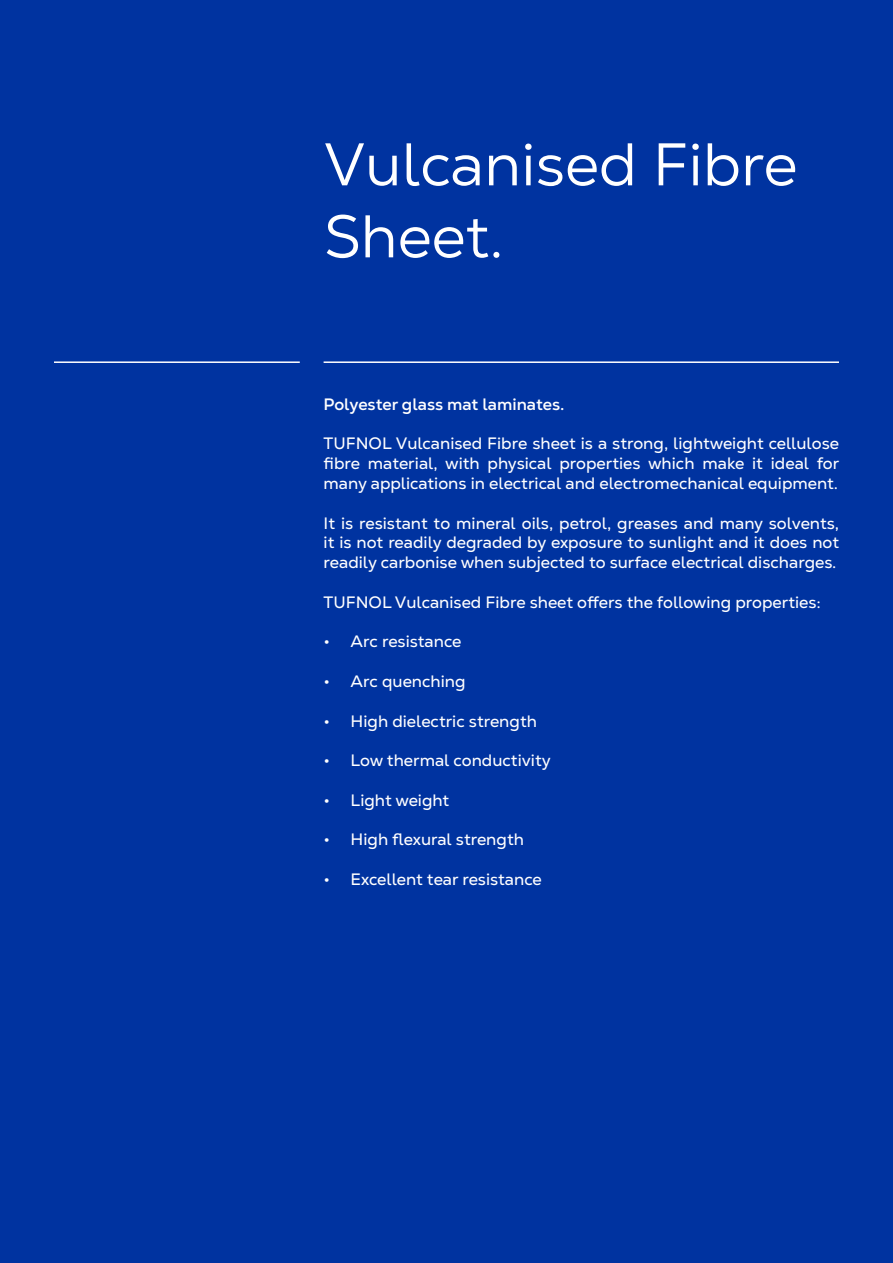
<style>
.page{position:relative;width:893px;height:1263px;background:#0033a0}
.page>*{position:absolute;margin:0;border:0;box-sizing:border-box;transform-origin:0 0}
.t1{font:60px "Nexa Text";color:#fff}
.t2{font:16.5px/19.8px "Nexa Text";color:#fff;text-align:justify}
.t3{font:700 16.5px "Nexa Text";color:#fff}
</style>
<div class="page">
<hr style="left:54px;top:361px;width:246px;height:2px;background:#fff">
<hr style="left:324px;top:361px;width:515px;height:2px;background:#fff">
<p class="t1" style="left:324px;top:128px;width:475px">Vulcanised Fibre</p>
<p class="t1" style="left:324px;top:200px;width:182px">Sheet.</p>
<p class="t3" style="left:324px;top:394px;width:242px">Polyester glass mat laminates.</p>
<p class="t2" style="left:324px;top:434px;width:517px">TUFNOL Vulcanised Fibre sheet is a strong, lightweight cellulose fibre material, with physical properties which make it ideal for many applications in electrical and electromechanical equipment.</p>
<p class="t2" style="left:324px;top:513px;width:517px">It is resistant to mineral oils, petrol, greases and many solvents, it is not readily degraded by exposure to sunlight and it does not readily carbonise when subjected to surface electrical discharges.</p>
<p class="t2" style="left:324px;top:592px;width:499px">TUFNOL Vulcanised Fibre sheet offers the following properties:</p>
<p class="t2" style="left:324px;top:632px;width:139px">• Arc resistance</p>
<p class="t2" style="left:324px;top:671px;width:144px">• Arc quenching</p>
<p class="t2" style="left:324px;top:711px;width:215px">• High dielectric strength</p>
<p class="t2" style="left:324px;top:750px;width:229px">• Low thermal conductivity</p>
<p class="t2" style="left:324px;top:790px;width:127px">• Light weight</p>
<p class="t2" style="left:324px;top:830px;width:202px">• High flexural strength</p>
<p class="t2" style="left:324px;top:869px;width:220px">• Excellent tear resistance</p>
</div>
